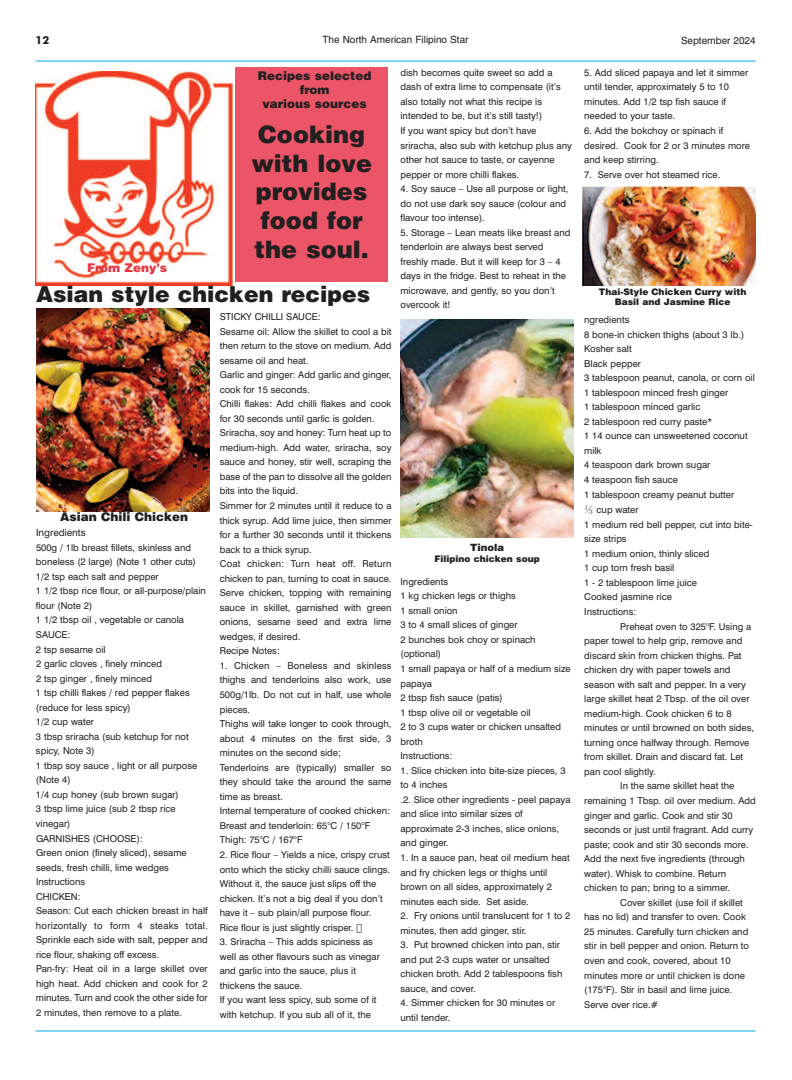
<style>
.page{position:relative;width:792px;height:1080px;background:#fff}
.page>*{position:absolute;margin:0;border:0;box-sizing:border-box;transform-origin:0 0}
.t1{font:24px/28.8px "Switzerland Black Plain";color:#231f20;text-align:center}
.t2{font:22px "Switzerland Black Plain";color:#231f20}
.t3{font:12px/14.4px "Switzerland Black Plain";color:#231f20;text-align:center}
.t4{font:12px "Switzerland Black Plain";color:#e93640}
.t5{font:700 11px "Futura BT";color:#231f20}
.t6{font:10px "Switzerland Plain";color:#231f20}
.t7{font:10px "Swiss 721 BT";color:#231f20}
.t8{font:10px "Switzerland Black Plain";color:#231f20}
.t9{font:9.9px "Swiss 721 BT";color:#231f20}
.t10{font:9.5px/14.5px "Swiss 721 BT";color:#231f20}
.t11{font:9px/10.8px "Switzerland Black Plain";color:#231f20;text-align:center}
.s1{font-family:"Adobe Myungjo Std";font-weight:500}
</style>
<div class="page">
<img style="left:36px;top:72px;width:197px;height:214px">
<div style="left:235px;top:68px;width:153px;height:214px;background:#ec5567"></div>
<hr style="left:36px;top:1030px;width:720px;height:2px;background:#00aeef">
<hr style="left:36px;top:60px;width:720px;height:2px;background:#00aeef">
<img style="left:36px;top:309px;width:173px;height:202px">
<img style="left:400px;top:320px;width:174px;height:217px">
<img style="left:583px;top:186px;width:173px;height:99px">
<p class="t5" style="left:36px;top:34px;width:15px">12</p>
<p class="t6" style="left:322px;top:34px;width:148px">The North American Filipino Star</p>
<p class="t7" style="left:681px;top:34px;width:76px">September 2024</p>
<p class="t3" style="left:258px;top:68px;width:115px">Recipes selected from<br>various sources</p>
<p class="t4" style="left:87px;top:261px;width:82px">From Zeny’s</p>
<h1 class="t1" style="left:251px;top:120px;width:122px">Cooking with love provides food for the soul.</h1>
<h2 class="t2" style="left:36px;top:282px;width:336px">Asian style chicken recipes</h2>
<p class="t3" style="left:60px;top:510px;width:130px">Asian Chili Chicken</p>
<p class="t9" style="left:36px;top:527px;width:51px">Ingredients</p>
<p class="t10" style="left:36px;top:540px;width:173px">500g / 1lb breast fillets, skinless and boneless (2 large) (Note 1 other cuts)<br>1/2 tsp each salt and pepper<br>1 1/2 tbsp rice flour, or all-purpose/plain flour (Note 2)<br>1 1/2 tbsp oil , vegetable or canola<br>SAUCE:<br>2 tsp sesame oil<br>2 garlic cloves , finely minced<br>2 tsp ginger , finely minced<br>1 tsp chilli flakes / red pepper flakes (reduce for less spicy)<br>1/2 cup water<br>3 tbsp sriracha (sub ketchup for not spicy, Note 3)<br>1 tbsp soy sauce , light or all purpose (Note 4)<br>1/4 cup honey (sub brown sugar)<br>3 tbsp lime juice (sub 2 tbsp rice vinegar)<br>GARNISHES (CHOOSE):<br>Green onion (finely sliced), sesame seeds, fresh chilli, lime wedges<br>Instructions<br>CHICKEN:<br>Season: Cut each chicken breast in half horizontally to form 4 steaks total.<br>Sprinkle each side with salt, pepper and rice flour, shaking off excess.<br>Pan-fry: Heat oil in a large skillet over high heat. Add chicken and cook for 2 minutes. Turn and cook the other side for<br>2 minutes, then remove to a plate.</p>
<p class="t10" style="left:220px;top:309px;width:173px">STICKY CHILLI SAUCE:<br>Sesame oil: Allow the skillet to cool a bit then return to the stove on medium. Add sesame oil and heat.<br>Garlic and ginger: Add garlic and ginger, cook for 15 seconds.<br>Chilli flakes: Add chilli flakes and cook for 30 seconds until garlic is golden.<br>Sriracha, soy and honey: Turn heat up to medium-high. Add water, sriracha, soy sauce and honey, stir well, scraping the base of the pan to dissolve all the golden bits into the liquid.<br>Simmer for 2 minutes until it reduce to a thick syrup. Add lime juice, then simmer for a further 30 seconds until it thickens back to a thick syrup.<br>Coat chicken: Turn heat off. Return chicken to pan, turning to coat in sauce.<br>Serve chicken, topping with remaining sauce in skillet, garnished with green onions, sesame seed and extra lime wedges, if desired.<br>Recipe Notes:</p>
<p class="t10" style="left:220px;top:658px;width:173px">1. Chicken – Boneless and skinless thighs and tenderloins also work, use<br>500g/1lb. Do not cut in half, use whole pieces.<br>Thighs will take longer to cook through, about 4 minutes on the first side, 3 minutes on the second side;<br>Tenderloins are (typically) smaller so they should take the around the same time as breast.<br>Internal temperature of cooked chicken:<br>Breast and tenderloin: 65°C / 150°F<br>Thigh: 75°C / 167°F</p>
<p class="t10" style="left:220px;top:847px;width:172px">2. Rice flour – Yields a nice, crispy crust onto which the sticky chilli sauce clings.<br>Without it, the sauce just slips off the chicken. It’s not a big deal if you don’t have it – sub plain/all purpose flour.<br>Rice flour is just slightly crisper.</p>
<p class="t10" style="left:220px;top:935px;width:162px">3. Sriracha – This adds spiciness as well as other flavours such as vinegar and garlic into the sauce, plus it thickens the sauce.<br>If you want less spicy, sub some of it with ketchup. If you sub all of it, the</p>
<p class="t10" style="left:400px;top:65px;width:173px">dish becomes quite sweet so add a dash of extra lime to compensate (it’s also totally not what this recipe is intended to be, but it’s still tasty!)<br>If you want spicy but don’t have sriracha, also sub with ketchup plus any other hot sauce to taste, or cayenne pepper or more chilli flakes.</p>
<p class="t10" style="left:400px;top:182px;width:170px">4. Soy sauce – Use all purpose or light, do not use dark soy sauce (colour and flavour too intense).</p>
<p class="t10" style="left:400px;top:225px;width:171px">5. Storage – Lean meats like breast and tenderloin are always best served freshly made. But it will keep for 3 – 4 days in the fridge. Best to reheat in the microwave, and gently, so you don’t overcook it!</p>
<p class="t8" style="left:470px;top:542px;width:35px">Tinola</p>
<p class="t11" style="left:435px;top:554px;width:107px">Filipino chicken soup</p>
<p class="t10" style="left:400px;top:574px;width:172px">Ingredients<br>1 kg chicken legs or thighs<br>1 small onion<br>3 to 4 small slices of ginger<br>2 bunches bok choy or spinach (optional)<br>1 small papaya or half of a medium size papaya<br>2 tbsp fish sauce (patis)<br>1 tbsp olive oil or vegetable oil<br>2 to 3 cups water or chicken unsalted broth<br>Instructions:</p>
<p class="t10" style="left:401px;top:763px;width:172px">1. Slice chicken into bite-size pieces, 3 to 4 inches<br>.2. Slice other ingredients - peel papaya and slice into similar sizes of approximate 2-3 inches, slice onions, and ginger.</p>
<p class="t10" style="left:401px;top:851px;width:171px">1. In a sauce pan, heat oil medium heat and fry chicken legs or thighs until brown on all sides, approximately 2 minutes each side. Set aside.</p>
<p class="t10" style="left:401px;top:909px;width:172px">2. Fry onions until translucent for 1 to 2 minutes, then add ginger, stir.</p>
<p class="t10" style="left:401px;top:938px;width:163px">3. Put browned chicken into pan, stir and put 2-3 cups water or unsalted chicken broth. Add 2 tablespoons fish sauce, and cover.</p>
<p class="t10" style="left:401px;top:996px;width:156px">4. Simmer chicken for 30 minutes or until tender.</p>
<p class="t10" style="left:584px;top:65px;width:166px">5. Add sliced papaya and let it simmer until tender, approximately 5 to 10 minutes. Add 1/2 tsp fish sauce if needed to your taste.</p>
<p class="t10" style="left:584px;top:123px;width:167px">6. Add the bokchoy or spinach if desired. Cook for 2 or 3 minutes more and keep stirring.</p>
<p class="t10" style="left:584px;top:167px;width:138px">7. Serve over hot steamed rice.</p>
<p class="t11" style="left:599px;top:286px;width:149px">Thai-Style Chicken Curry with<br>Basil and Jasmine Rice</p>
<p class="t10" style="left:584px;top:313px;width:172px">ngredients<br>8 bone-in chicken thighs (about 3 lb.)<br>Kosher salt<br>Black pepper<br>3 tablespoon peanut, canola, or corn oil<br>1 tablespoon minced fresh ginger<br>1 tablespoon minced garlic<br>2 tablespoon red curry paste*<br>1 14 ounce can unsweetened coconut milk<br>4 teaspoon dark brown sugar<br>4 teaspoon fish sauce<br>1 tablespoon creamy peanut butter</p>
<p class="t10" style="left:584px;top:503px;width:170px"><span class="s1">⅓</span> cup water<br>1 medium red bell pepper, cut into bite&shy;size strips<br>1 medium onion, thinly sliced<br>1 cup torn fresh basil<br>1 - 2 tablespoon lime juice<br>Cooked jasmine rice<br>Instructions:</p>
<p class="t10" style="left:620px;top:619px;width:133px">Preheat oven to 325°F. Using a</p>
<p class="t10" style="left:584px;top:634px;width:160px">paper towel to help grip, remove and</p>
<p class="t10" style="left:584px;top:648px;width:159px">discard skin from chicken thighs. Pat</p>
<p class="t10" style="left:584px;top:663px;width:148px">chicken dry with paper towels and</p>
<p class="t10" style="left:584px;top:677px;width:163px">season with salt and pepper. In a very</p>
<p class="t10" style="left:584px;top:692px;width:167px">large skillet heat 2 Tbsp. of the oil over</p>
<p class="t10" style="left:584px;top:706px;width:149px">medium-high. Cook chicken 6 to 8</p>
<p class="t10" style="left:584px;top:721px;width:171px">minutes or until browned on both sides,</p>
<p class="t10" style="left:584px;top:735px;width:167px">turning once halfway through. Remove</p>
<p class="t10" style="left:584px;top:750px;width:161px">from skillet. Drain and discard fat. Let</p>
<p class="t10" style="left:584px;top:764px;width:73px">pan cool slightly.</p>
<p class="t10" style="left:620px;top:779px;width:116px">In the same skillet heat the</p>
<p class="t10" style="left:584px;top:793px;width:173px">remaining 1 Tbsp. oil over medium. Add</p>
<p class="t10" style="left:584px;top:808px;width:150px">ginger and garlic. Cook and stir 30</p>
<p class="t10" style="left:584px;top:823px;width:171px">seconds or just until fragrant. Add curry</p>
<p class="t10" style="left:584px;top:837px;width:166px">paste; cook and stir 30 seconds more.</p>
<p class="t10" style="left:584px;top:852px;width:162px">Add the next five ingredients (through</p>
<p class="t10" style="left:584px;top:866px;width:144px">water). Whisk to combine. Return</p>
<p class="t10" style="left:584px;top:881px;width:147px">chicken to pan; bring to a simmer.</p>
<p class="t10" style="left:620px;top:895px;width:124px">Cover skillet (use foil if skillet</p>
<p class="t10" style="left:584px;top:910px;width:163px">has no lid) and transfer to oven. Cook</p>
<p class="t10" style="left:584px;top:924px;width:166px">25 minutes. Carefully turn chicken and</p>
<p class="t10" style="left:584px;top:939px;width:166px">stir in bell pepper and onion. Return to</p>
<p class="t10" style="left:584px;top:953px;width:148px">oven and cook, covered, about 10</p>
<p class="t10" style="left:584px;top:968px;width:162px">minutes more or until chicken is done</p>
<p class="t10" style="left:584px;top:983px;width:150px">(175°F). Stir in basil and lime juice.</p>
<p class="t10" style="left:584px;top:997px;width:75px">Serve over rice.#</p>
</div>
